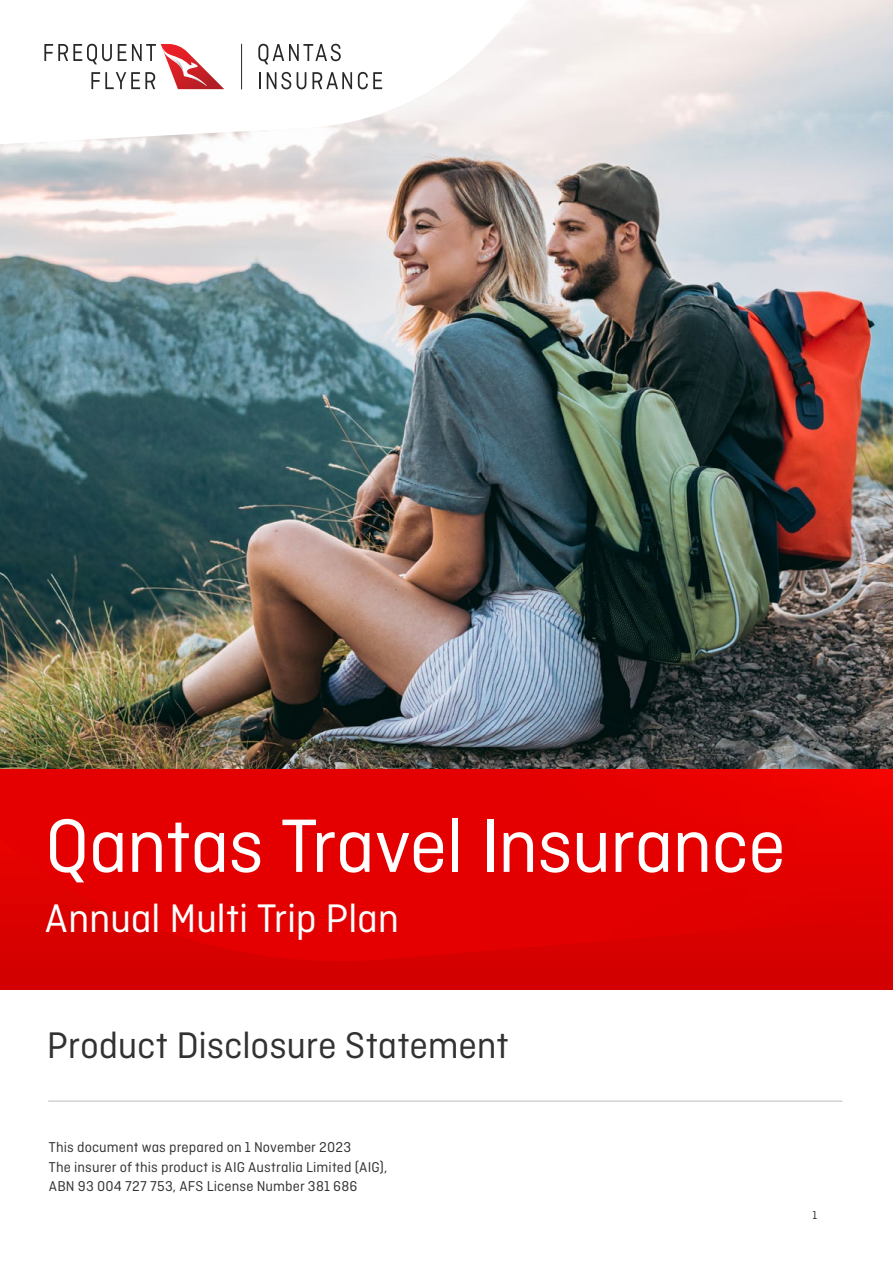
<style>
.page{position:relative;width:893px;height:1263px;background:#fff}
.page>*{position:absolute;margin:0;border:0;box-sizing:border-box;transform-origin:0 0}
.Body{font:79.5px "Ciutadella";letter-spacing:-.015em;color:#fff}
.Body-2{font:42px "Ciutadella";letter-spacing:-.01em;color:#fff}
.Body-3{font:39px "Ciutadella";letter-spacing:-.005em;color:#323232}
.Body-4{font:15px "Ciutadella";letter-spacing:.01em;color:#323232}
.t1{font:12px "Ciutadella";color:#323232}
</style>
<div class="page">
<img style="left:0;top:0;width:893px;height:769px">
<svg style="left:0;top:0;width:687px;height:150px"></svg>
<div style="left:0;top:769px;width:893px;height:220px;background:#d30000"></div>
<svg style="left:0;top:769px;width:893px;height:192px;fill:#e40000"></svg>
<hr style="left:48px;top:1100px;width:794px;height:2px;background:#d2d3d4">
<svg style="left:258px;top:44px;width:83px;height:20px"></svg>
<svg style="left:259px;top:72px;width:2px;height:17px"></svg>
<svg style="left:267px;top:72px;width:24px;height:17px"></svg>
<svg style="left:297px;top:72px;width:9px;height:17px"></svg>
<svg style="left:312px;top:72px;width:40px;height:17px"></svg>
<svg style="left:358px;top:72px;width:24px;height:17px"></svg>
<hr style="left:241px;top:44px;width:1px;height:45px;background:#282829">
<svg style="left:44px;top:44px;width:180px;height:45px"></svg>
<p class="Body" style="left:45px;top:802px;width:742px">Qantas Travel Insurance</p>
<p class="Body-2" style="left:45px;top:895px;width:356px">Annual Multi Trip Plan</p>
<p class="Body-3" style="left:47px;top:1024px;width:463px">Product Disclosure Statement</p>
<p class="Body-4" style="left:49px;top:1139px;width:304px">This document was prepared on 1 November 2023</p>
<p class="Body-4" style="left:49px;top:1158px;width:340px">The insurer of this product is AIG Australia Limited (AIG),</p>
<p class="Body-4" style="left:49px;top:1178px;width:310px">ABN 93 004 727 753, AFS License Number 381 686</p>
<p class="t1" style="left:812px;top:1209px;width:6px">1</p>
</div>
